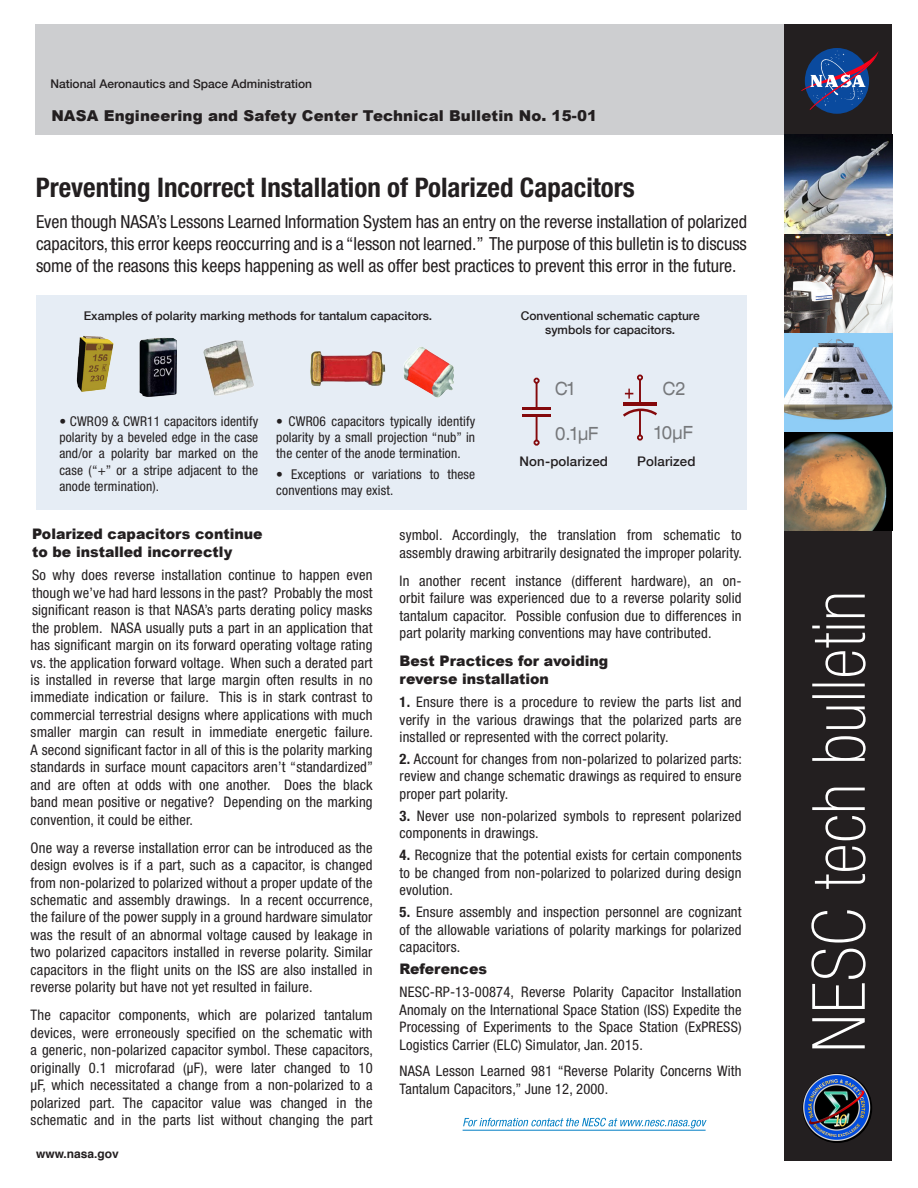
<style>
.page{position:relative;width:918px;height:1188px;background:#fff}
.page>*{position:absolute;margin:0;border:0;box-sizing:border-box;transform-origin:0 0}
.title_2{font:700 condensed 27px "Helvetica Neue";color:#231f20}
.body{font:expanded 18.3px "Helvetica Neue";letter-spacing:.01em;color:#76787b;scale:.85 1}
.Lead_Paragraph_2{font:condensed 18px/21.6px "Helvetica Neue";letter-spacing:-.005em;color:#231f20;text-align:justify}
.t1{font:900 15px "Arial";letter-spacing:.01em;color:#231f20}
.body-2{font:condensed 14.55px/17.4px "Helvetica Neue";letter-spacing:.01em;color:#231f20;text-align:justify}
.t2{font:900 14.55px/17.4px "Arial";color:#231f20}
.body-3{font:condensed 13.5px/16.2px "Helvetica Neue";letter-spacing:.01em;color:#231f20;text-align:justify}
.body-4{font:500 13.2px "Helvetica Neue";letter-spacing:.01em;color:#231f20}
.t3{font:500 12px/13.5px "Helvetica Neue";color:#231f20;text-align:center}
.t4{font:700 12px "Helvetica";color:#231f20}
.s1{font-weight:700}
</style>
<div class="page">
<div style="left:35px;top:24px;width:857px;height:111px;background:#cdced0"></div>
<div style="left:784px;top:24px;width:108px;height:1137px;background:#231f20"></div>
<svg style="left:811px;top:595px;width:55px;height:453px"></svg>
<img style="left:784px;top:134px;width:108px;height:397px">
<svg style="left:805px;top:48px;width:64px;height:66px"></svg>
<svg style="left:801px;top:51px;width:78px;height:59px"></svg>
<img style="left:802px;top:1073px;width:70px;height:70px;border-radius:35px">
<div style="left:36px;top:295px;width:711px;height:214px;background:#e6edf5"></div>
<svg style="left:463px;top:1118px;width:244px;height:10px"></svg>
<hr style="left:463px;top:1130px;width:243px;height:1px;background:#007ec4">
<svg style="left:534px;top:378px;width:6px;height:6px"></svg>
<svg style="left:637px;top:375px;width:6px;height:6px"></svg>
<svg style="left:534px;top:440px;width:6px;height:6px"></svg>
<hr style="left:536px;top:382px;width:2px;height:27px;background:#84090c">
<hr style="left:639px;top:379px;width:2px;height:27px;background:#84090c">
<hr style="left:536px;top:415px;width:2px;height:26px;background:#84090c">
<svg style="left:637px;top:435px;width:6px;height:6px"></svg>
<hr style="left:639px;top:410px;width:2px;height:26px;background:#84090c">
<hr style="left:522px;top:407px;width:29px;height:2px;background:#84090c">
<hr style="left:623px;top:403px;width:34px;height:3px;background:#84090c">
<hr style="left:522px;top:414px;width:29px;height:3px;background:#84090c">
<svg style="left:623px;top:408px;width:34px;height:9px"></svg>
<svg style="left:625px;top:389px;width:8px;height:10px"></svg>
<img style="left:76px;top:335px;width:38px;height:57px">
<img style="left:139px;top:337px;width:38px;height:60px">
<img style="left:203px;top:340px;width:51px;height:56px">
<img style="left:310px;top:351px;width:76px;height:35px">
<img style="left:404px;top:347px;width:50px;height:51px">
<p class="t3" style="left:50px;top:77px;width:263px">National Aeronautics and Space Administration</p>
<p class="t1" style="left:51px;top:105px;width:547px">NASA Engineering and Safety Center Technical Bulletin No. 15-01</p>
<p class="title_2" style="left:36px;top:171px;width:601px">Preventing Incorrect Installation of Polarized Capacitors</p>
<p class="Lead_Paragraph_2" style="left:36px;top:211px;width:713px">Even though NASA’s Lessons Learned Information System has an entry on the reverse installation of polarized capacitors, this error keeps reoccurring and is a “lesson not learned.” The purpose of this bulletin is to discuss some of the reasons this keeps happening as well as offer best practices to prevent this error in the future.</p>
<p class="t3" style="left:84px;top:309px;width:350px">Examples of polarity marking methods for tantalum capacitors.</p>
<p class="body-3" style="left:59px;top:413px;width:200px;text-indent:10px">CWRO9 &amp; CWR11 capacitors identify polarity by a beveled edge in the case and/or a polarity bar marked on the case (“+” or a stripe adjacent to the anode termination).</p>
<p class="body-3" style="left:276px;top:413px;width:200px;text-indent:12px">CWR06 capacitors typically identify polarity by a small projection “nub” in the center of the anode termination.</p>
<p class="body-3" style="left:276px;top:466px;width:200px;text-indent:15px">Exceptions or variations to these conventions may exist.</p>
<p class="t3" style="left:521px;top:309px;width:180px">Conventional schematic capture symbols for capacitors.</p>
<p class="body" style="left:555px;top:377px;width:25px">C1</p>
<p class="body" style="left:663px;top:377px;width:29px">C2</p>
<p class="body" style="left:555px;top:422px;width:52px">0.1µF</p>
<p class="body" style="left:655px;top:421px;width:46px">10µF</p>
<p class="body-4" style="left:520px;top:451px;width:90px">Non-polarized</p>
<p class="body-4" style="left:637px;top:451px;width:60px">Polarized</p>
<p class="t2" style="left:32px;top:525px;width:232px">Polarized capacitors continue to be installed incorrectly</p>
<p class="body-2" style="left:31px;top:566px;width:344px">So why does reverse installation continue to happen even though we’ve had hard lessons in the past? Probably the most significant reason is that NASA’s parts derating policy masks the problem. NASA usually puts a part in an application that has significant margin on its forward operating voltage rating vs. the application forward voltage. When such a derated part is installed in reverse that large margin often results in no immediate indication or failure. This is in stark contrast to commercial terrestrial designs where applications with much smaller margin can result in immediate energetic failure.<br>A second significant factor in all of this is the polarity marking standards in surface mount capacitors aren’t “standardized” and are often at odds with one another. Does the black band mean positive or negative? Depending on the marking convention, it could be either.</p>
<p class="body-2" style="left:31px;top:839px;width:344px">One way a reverse installation error can be introduced as the design evolves is if a part, such as a capacitor, is changed from non-polarized to polarized without a proper update of the schematic and assembly drawings. In a recent occurrence, the failure of the power supply in a ground hardware simulator was the result of an abnormal voltage caused by leakage in two polarized capacitors installed in reverse polarity. Similar capacitors in the flight units on the ISS are also installed in reverse polarity but have not yet resulted in failure.</p>
<p class="body-2" style="left:31px;top:1006px;width:344px">The capacitor components, which are polarized tantalum devices, were erroneously specified on the schematic with a generic, non-polarized capacitor symbol. These capacitors, originally 0.1 microfarad (µF), were later changed to 10 µF, which necessitated a change from a non-polarized to a polarized part. The capacitor value was changed in the schematic and in the parts list without changing the part</p>
<p class="t4" style="left:36px;top:1144px;width:84px">www.nasa.gov</p>
<p class="body-2" style="left:400px;top:526px;width:344px">symbol. Accordingly, the translation from schematic to assembly drawing arbitrarily designated the improper polarity.</p>
<p class="body-2" style="left:400px;top:572px;width:344px">In another recent instance (different hardware), an on&shy;orbit failure was experienced due to a reverse polarity solid tantalum capacitor. Possible confusion due to differences in part polarity marking conventions may have contributed.</p>
<p class="t2" style="left:400px;top:652px;width:210px">Best Practices for avoiding reverse installation</p>
<p class="body-2" style="left:400px;top:693px;width:344px"><span class="s1">1.</span> Ensure there is a procedure to review the parts list and verify in the various drawings that the polarized parts are installed or represented with the correct polarity.</p>
<p class="body-2" style="left:400px;top:750px;width:344px"><span class="s1">2.</span> Account for changes from non-polarized to polarized parts: review and change schematic drawings as required to ensure proper part polarity.</p>
<p class="body-2" style="left:400px;top:807px;width:344px"><span class="s1">3.</span> Never use non-polarized symbols to represent polarized components in drawings.</p>
<p class="body-2" style="left:400px;top:846px;width:344px"><span class="s1">4.</span> Recognize that the potential exists for certain components to be changed from non-polarized to polarized during design evolution.</p>
<p class="body-2" style="left:400px;top:903px;width:344px"><span class="s1">5.</span> Ensure assembly and inspection personnel are cognizant of the allowable variations of polarity markings for polarized capacitors.</p>
<p class="t2" style="left:400px;top:960px;width:89px">References</p>
<p class="body-2" style="left:400px;top:984px;width:344px">NESC-RP-13-00874, Reverse Polarity Capacitor Installation Anomaly on the International Space Station (ISS) Expedite the Processing of Experiments to the Space Station (ExPRESS)<br>Logistics Carrier (ELC) Simulator, Jan. 2015.</p>
<p class="body-2" style="left:400px;top:1062px;width:344px">NASA Lesson Learned 981 “Reverse Polarity Concerns With<br>Tantalum Capacitors,” June 12, 2000.</p>
</div>
